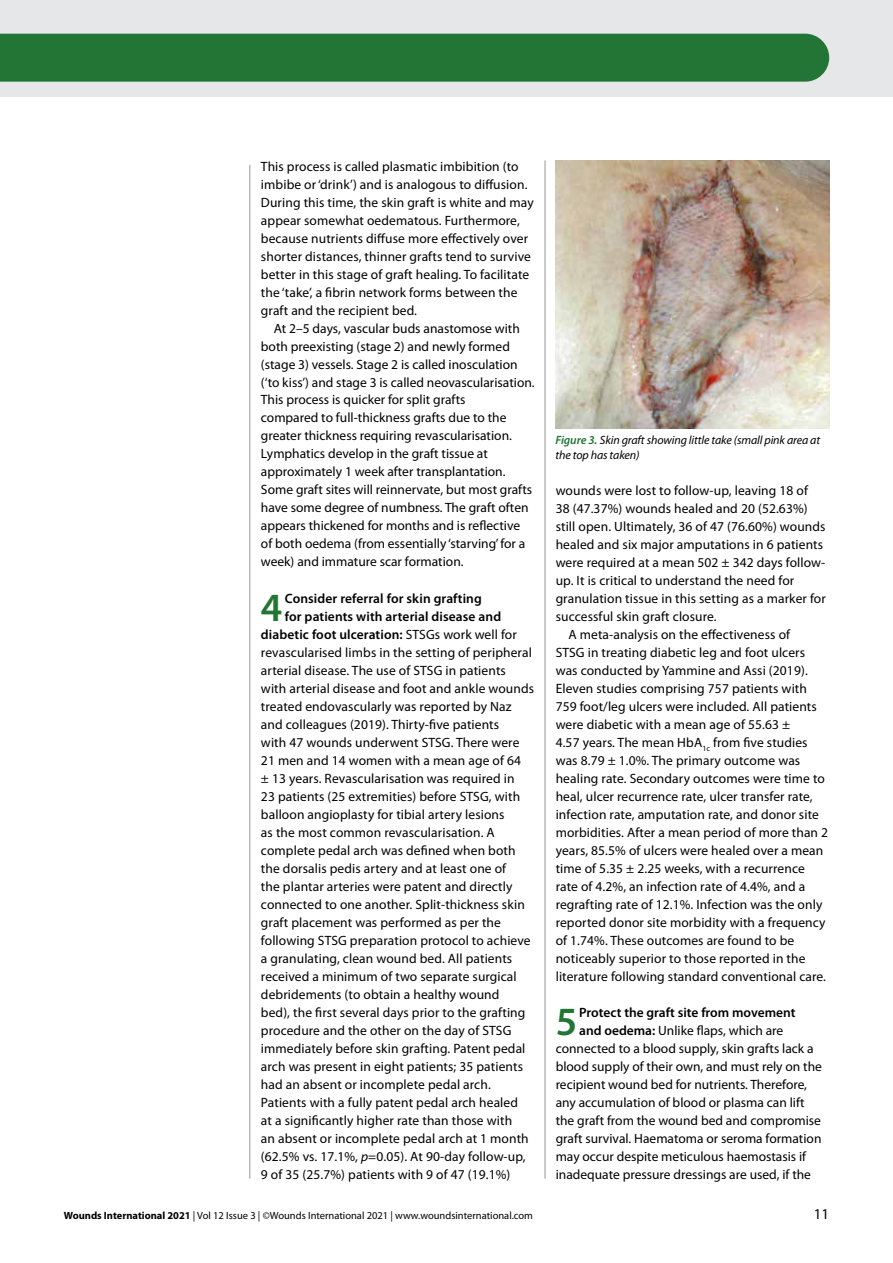
<style>
.page{position:relative;width:893px;height:1263px;background:#fff}
.page>*{position:absolute;margin:0;border:0;box-sizing:border-box;transform-origin:0 0}
.t1{font:600 40.2px "Myriad Pro";color:#237535}
.t2{font:15px "Myriad Pro";color:#000}
.t3{font:13.5px/18px "Myriad Pro";letter-spacing:.01em;color:#000}
.t4{font:600 13.5px "Myriad Pro";letter-spacing:.01em;color:#000}
.t5{font:italic 12px/15px "Myriad Pro";letter-spacing:-.01em;color:#000}
.t6{font:10.5px "Myriad Pro";color:#000}
.s1{font-weight:600;color:#237535}
.s2{font-weight:400}
.s3{font-style:italic}
.s4{font-weight:700}
.s5{font-weight:600}
</style>
<div class="page">
<div style="left:0;top:0;width:893px;height:97px;background:#e6e7e8"></div>
<hr style="left:545px;top:160px;width:1px;height:1019px;background:#939598">
<hr style="left:250px;top:165px;width:1px;height:1014px;background:#939598">
<div style="left:0;top:34px;width:829px;height:48px;background:#237535"></div>
<img style="left:555px;top:161px;width:274px;height:268px">
<p class="t3" style="left:261px;top:157px;width:274px">This process is called plasmatic imbibition (to imbibe or ‘drink’) and is analogous to diffusion.<br>During this time, the skin graft is white and may appear somewhat oedematous. Furthermore, because nutrients diffuse more effectively over shorter distances, thinner grafts tend to survive better in this stage of graft healing. To facilitate the ‘take’, a fibrin network forms between the graft and the recipient bed.</p>
<p class="t3" style="left:261px;top:319px;width:275px;text-indent:13px">At 2–5 days, vascular buds anastomose with both preexisting (stage 2) and newly formed (stage 3) vessels. Stage 2 is called inosculation (‘to kiss’) and stage 3 is called neovascularisation.<br>This process is quicker for split grafts<br>compared to full-thickness grafts due to the greater thickness requiring revascularisation.<br>Lymphatics develop in the graft tissue at approximately 1 week after transplantation.<br>Some graft sites will reinnervate, but most grafts have some degree of numbness. The graft often appears thickened for months and is reflective of both oedema (from essentially ‘starving’ for a week) and immature scar formation.</p>
<h1 class="t1" style="left:261px;top:581px;width:23px">4</h1>
<p class="t4" style="left:285px;top:589px;width:198px">Consider referral for skin grafting</p>
<p class="t5" style="left:555px;top:432px;width:266px"><span class="s1">Figure 3.</span> Skin graft showing little take (small pink area at the top has taken)</p>
<p class="t3" style="left:556px;top:481px;width:254px">wounds were lost to follow-up, leaving 18 of</p>
<p class="t3" style="left:556px;top:499px;width:253px">38 (47.37%) wounds healed and 20 (52.63%)</p>
<p class="t3" style="left:556px;top:517px;width:271px">still open. Ultimately, 36 of 47 (76.60%) wounds</p>
<p class="t3" style="left:556px;top:535px;width:269px">healed and six major amputations in 6 patients</p>
<p class="t3" style="left:556px;top:553px;width:271px">were required at a mean 502 ± 342 days follow-</p>
<p class="t3" style="left:556px;top:571px;width:240px">up. It is critical to understand the need for</p>
<p class="t3" style="left:556px;top:589px;width:272px">granulation tissue in this setting as a marker for</p>
<p class="t3" style="left:556px;top:607px;width:163px">successful skin graft closure.</p>
<p class="t3" style="left:568px;top:625px;width:223px">A meta-analysis on the effectiveness of</p>
<p class="t3" style="left:556px;top:643px;width:251px">STSG in treating diabetic leg and foot ulcers</p>
<p class="t3" style="left:556px;top:661px;width:254px">was conducted by Yammine and Assi (2019).</p>
<p class="t3" style="left:556px;top:679px;width:253px">Eleven studies comprising 757 patients with</p>
<p class="t3" style="left:556px;top:697px;width:263px">759 foot/leg ulcers were included. All patients</p>
<p class="t3" style="left:556px;top:715px;width:236px">were diabetic with a mean age of 55.63 ±</p>
<p class="t3" style="left:556px;top:733px;width:253px">4.57 years. The mean HbA<sub>1c</sub> from five studies</p>
<p class="t3" style="left:556px;top:751px;width:246px">was 8.79 ± 1.0%. The primary outcome was</p>
<p class="t3" style="left:556px;top:769px;width:271px">healing rate. Secondary outcomes were time to</p>
<p class="t3" style="left:556px;top:787px;width:259px">heal, ulcer recurrence rate, ulcer transfer rate,</p>
<p class="t3" style="left:556px;top:805px;width:265px">infection rate, amputation rate, and donor site</p>
<p class="t3" style="left:556px;top:823px;width:274px">morbidities. After a mean period of more than 2</p>
<p class="t3" style="left:556px;top:841px;width:269px">years, 85.5% of ulcers were healed over a mean</p>
<p class="t3" style="left:556px;top:859px;width:251px">time of 5.35 ± 2.25 weeks, with a recurrence</p>
<p class="t3" style="left:556px;top:877px;width:251px">rate of 4.2%, an infection rate of 4.4%, and a</p>
<p class="t3" style="left:556px;top:895px;width:268px">regrafting rate of 12.1%. Infection was the only</p>
<p class="t3" style="left:556px;top:913px;width:271px">reported donor site morbidity with a frequency</p>
<p class="t3" style="left:556px;top:931px;width:240px">of 1.74%. These outcomes are found to be</p>
<p class="t3" style="left:556px;top:949px;width:251px">noticeably superior to those reported in the</p>
<p class="t3" style="left:556px;top:967px;width:272px">literature following standard conventional care.</p>
<h1 class="t1" style="left:556px;top:995px;width:23px">5</h1>
<p class="t4" style="left:579px;top:1003px;width:218px">Protect the graft site from movement</p>
<p class="t4" style="left:285px;top:607px;width:218px">for patients with arterial disease and</p>
<p class="t4" style="left:261px;top:625px;width:257px">diabetic foot ulceration: <span class="s2">STSGs work well for</span></p>
<p class="t3" style="left:261px;top:643px;width:272px">revascularised limbs in the setting of peripheral</p>
<p class="t3" style="left:261px;top:661px;width:246px">arterial disease. The use of STSG in patients</p>
<p class="t3" style="left:261px;top:679px;width:275px">with arterial disease and foot and ankle wounds</p>
<p class="t3" style="left:261px;top:697px;width:252px">treated endovascularly was reported by Naz</p>
<p class="t3" style="left:261px;top:715px;width:240px">and colleagues (2019). Thirty-five patients</p>
<p class="t3" style="left:261px;top:733px;width:260px">with 47 wounds underwent STSG. There were</p>
<p class="t3" style="left:261px;top:751px;width:262px">21 men and 14 women with a mean age of 64</p>
<p class="t3" style="left:261px;top:769px;width:255px">± 13 years. Revascularisation was required in</p>
<p class="t3" style="left:261px;top:787px;width:261px">23 patients (25 extremities) before STSG, with</p>
<p class="t3" style="left:261px;top:805px;width:245px">balloon angioplasty for tibial artery lesions</p>
<p class="t3" style="left:261px;top:823px;width:235px">as the most common revascularisation. A</p>
<p class="t3" style="left:261px;top:841px;width:256px">complete pedal arch was defined when both</p>
<p class="t3" style="left:261px;top:859px;width:247px">the dorsalis pedis artery and at least one of</p>
<p class="t3" style="left:261px;top:877px;width:253px">the plantar arteries were patent and directly</p>
<p class="t3" style="left:261px;top:895px;width:265px">connected to one another. Split-thickness skin</p>
<p class="t3" style="left:261px;top:913px;width:242px">graft placement was performed as per the</p>
<p class="t3" style="left:261px;top:931px;width:271px">following STSG preparation protocol to achieve</p>
<p class="t3" style="left:261px;top:949px;width:253px">a granulating, clean wound bed. All patients</p>
<p class="t3" style="left:261px;top:967px;width:257px">received a minimum of two separate surgical</p>
<p class="t3" style="left:261px;top:985px;width:240px">debridements (to obtain a healthy wound</p>
<p class="t3" style="left:261px;top:1003px;width:266px">bed), the first several days prior to the grafting</p>
<p class="t3" style="left:261px;top:1021px;width:252px">procedure and the other on the day of STSG</p>
<p class="t3" style="left:261px;top:1039px;width:266px">immediately before skin grafting. Patent pedal</p>
<p class="t3" style="left:261px;top:1057px;width:264px">arch was present in eight patients; 35 patients</p>
<p class="t3" style="left:261px;top:1075px;width:231px">had an absent or incomplete pedal arch.</p>
<p class="t3" style="left:261px;top:1093px;width:259px">Patients with a fully patent pedal arch healed</p>
<p class="t3" style="left:261px;top:1111px;width:253px">at a significantly higher rate than those with</p>
<p class="t3" style="left:261px;top:1129px;width:269px">an absent or incomplete pedal arch at 1 month</p>
<p class="t3" style="left:261px;top:1147px;width:266px">(62.5% vs. 17.1%, <span class="s3">p</span>=0.05). At 90-day follow-up,</p>
<p class="t3" style="left:261px;top:1165px;width:251px">9 of 35 (25.7%) patients with 9 of 47 (19.1%)</p>
<p class="t6" style="left:64px;top:1208px;width:471px"><span class="s4">Wounds International 2021</span> | Vol 12 Issue 3 | ©Wounds International 2021 | www.woundsinternational.com</p>
<p class="t2" style="left:814px;top:1204px;width:17px">11</p>
<p class="t3" style="left:579px;top:1021px;width:206px"><span class="s5">and oedema:</span> Unlike flaps, which are</p>
<p class="t3" style="left:556px;top:1039px;width:259px">connected to a blood supply, skin grafts lack a</p>
<p class="t3" style="left:556px;top:1057px;width:268px">blood supply of their own, and must rely on the</p>
<p class="t3" style="left:556px;top:1075px;width:253px">recipient wound bed for nutrients. Therefore,</p>
<p class="t3" style="left:556px;top:1093px;width:250px">any accumulation of blood or plasma can lift</p>
<p class="t3" style="left:556px;top:1111px;width:267px">the graft from the wound bed and compromise</p>
<p class="t3" style="left:556px;top:1129px;width:267px">graft survival. Haematoma or seroma formation</p>
<p class="t3" style="left:556px;top:1147px;width:252px">may occur despite meticulous haemostasis if</p>
<p class="t3" style="left:556px;top:1165px;width:257px">inadequate pressure dressings are used, if the</p>
</div>
